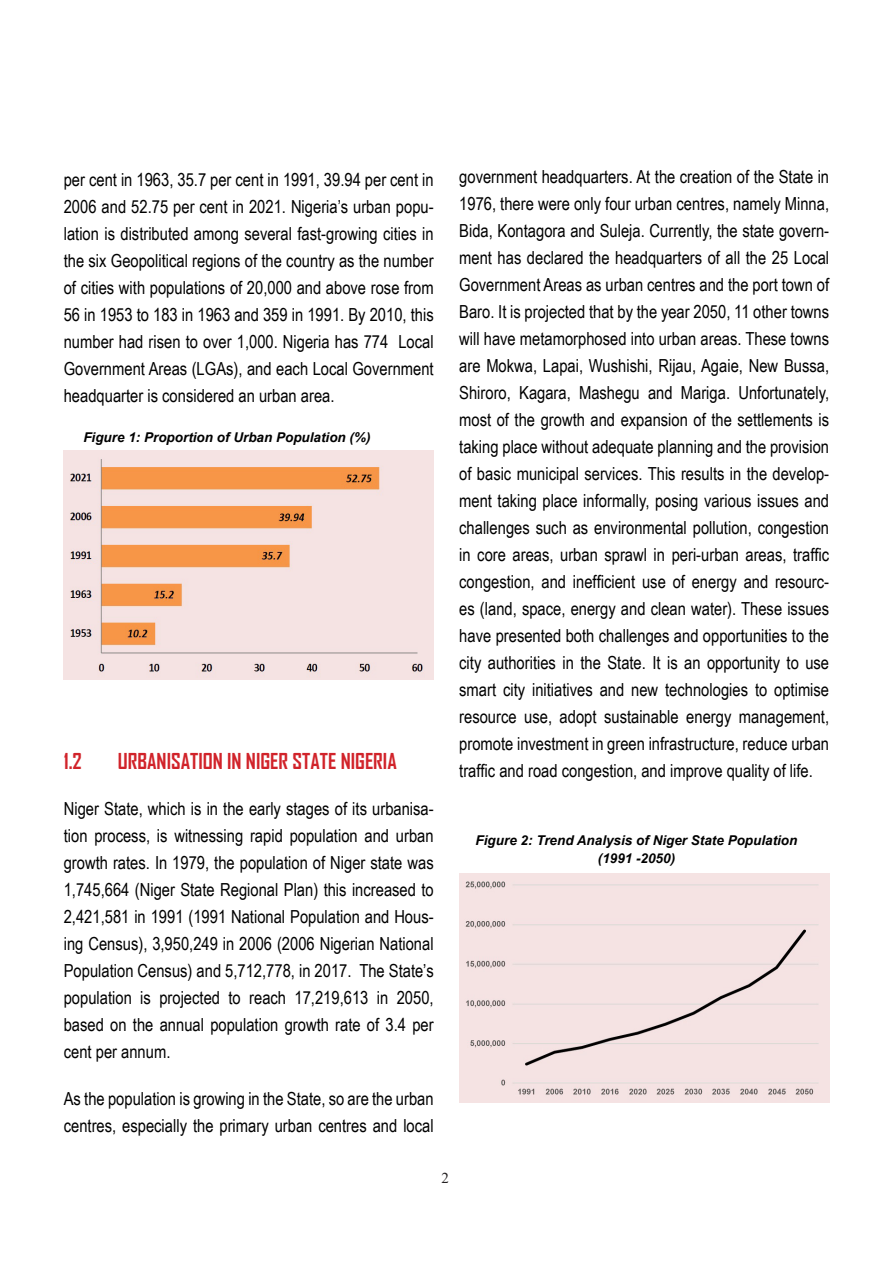
<style>
.page{position:relative;width:893px;height:1263px;background:#fff}
.page>*{position:absolute;margin:0;border:0;box-sizing:border-box;transform-origin:0 0}
.Heading_2{font:700 21px "Agency FB";color:#d1232a}
.Normal__Web{font:18px/27px "Arial Narrow";color:#000;text-align:justify}
.t1{font:15px "Times New Roman";color:#231f20}
.Normal__Web-2{font:italic 700 13.5px/18px "Arial";color:#000;text-align:center}
</style>
<div class="page">
<img style="left:64px;top:451px;width:370px;height:229px">
<img style="left:459px;top:873px;width:370px;height:229px">
<p class="Normal__Web" style="left:64px;top:166px;width:371px">per cent in 1963, 35.7 per cent in 1991, 39.94 per cent in 2006 and 52.75 per cent in 2021. Nigeria’s urban popu&shy;lation is distributed among several fast-growing cities in the six Geopolitical regions of the country as the number of cities with populations of 20,000 and above rose from 56 in 1953 to 183 in 1963 and 359 in 1991. By 2010, this number had risen to over 1,000. Nigeria has 774 Local Government Areas (LGAs), and each Local Government headquarter is considered an urban area.</p>
<p class="Normal__Web" style="left:459px;top:163px;width:371px">government headquarters. At the creation of the State in 1976, there were only four urban centres, namely Minna, Bida, Kontagora and Suleja. Currently, the state govern&shy;ment has declared the headquarters of all the 25 Local Government Areas as urban centres and the port town of Baro. It is projected that by the year 2050, 11 other towns will have metamorphosed into urban areas. These towns are Mokwa, Lapai, Wushishi, Rijau, Agaie, New Bussa, Shiroro, Kagara, Mashegu and Mariga. Unfortunately, most of the growth and expansion of the settlements is taking place without adequate planning and the provision of basic municipal services. This results in the develop&shy;ment taking place informally, posing various issues and challenges such as environmental pollution, congestion in core areas, urban sprawl in peri-urban areas, traffic congestion, and inefficient use of energy and resourc&shy;es (land, space, energy and clean water). These issues have presented both challenges and opportunities to the city authorities in the State. It is an opportunity to use smart city initiatives and new technologies to optimise resource use, adopt sustainable energy management, promote investment in green infrastructure, reduce urban traffic and road congestion, and improve quality of life.</p>
<p class="Normal__Web-2" style="left:83px;top:429px;width:289px">Figure 1: Proportion of Urban Population (%)</p>
<p class="Heading_2" style="left:64px;top:748px;width:20px">1.2</p>
<p class="Heading_2" style="left:118px;top:748px;width:281px">URBANISATION IN NIGER STATE NIGERIA</p>
<p class="Normal__Web" style="left:64px;top:795px;width:371px">Niger State, which is in the early stages of its urbanisa&shy;tion process, is witnessing rapid population and urban growth rates. In 1979, the population of Niger state was 1,745,664 (Niger State Regional Plan) this increased to 2,421,581 in 1991 (1991 National Population and Hous&shy;ing Census), 3,950,249 in 2006 (2006 Nigerian National Population Census) and 5,712,778, in 2017. The State’s population is projected to reach 17,219,613 in 2050, based on the annual population growth rate of 3.4 per cent per annum.</p>
<p class="Normal__Web" style="left:64px;top:1084px;width:371px">As the population is growing in the State, so are the urban centres, especially the primary urban centres and local</p>
<p class="Normal__Web-2" style="left:476px;top:832px;width:323px">Figure 2: Trend Analysis of Niger State Population (1991 -2050)</p>
<p class="t1" style="left:441px;top:1168px;width:9px">2</p>
</div>
